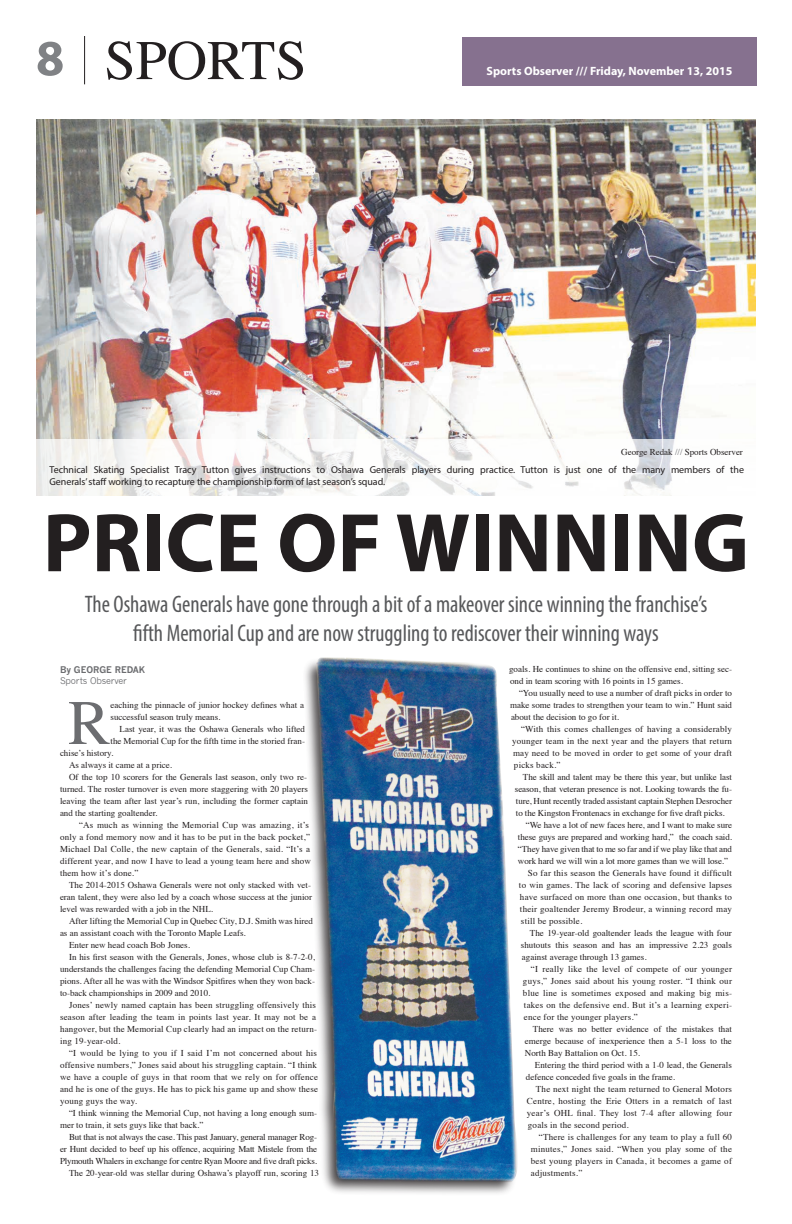
<style>
.page{position:relative;width:792px;height:1224px;background:#fff}
.page>*{position:absolute;margin:0;border:0;box-sizing:border-box;transform-origin:0 0}
.t1{font:700 84px "Myriad Pro";color:#231f20}
.t2{font:63.4px "Times";color:#6c6d70}
.t3{font:56px "Times";color:#231f20}
.t4{font:condensed 24px/28.8px "Myriad Pro";color:#57585a;text-align:center;scale:.95 1}
.t5{font:700 12px "Myriad Pro";color:#fff}
.t6{font:10px/12px "Myriad Pro";letter-spacing:-.005em;color:#231f20}
.t7{font:9px "Times";color:#231f20}
.t8{font:9px "Times";letter-spacing:.02em;color:#231f20}
.t9{font:9px "Times";letter-spacing:-.02em;color:#231f20}
.t10{font:9px/10.8px "News Gothic";letter-spacing:-.02em;color:#6c6d70}
.s1{font-family:"Myriad Pro";font-weight:700;font-size:51px;color:#808285}
.s2{color:#6c6d70}
.s3{font-weight:700}
</style>
<div class="page">
<div style="left:462px;top:37px;width:295px;height:48px;background:#86718f"></div>
<hr style="left:84px;top:36px;width:1px;height:48px;background:#231f20">
<img style="left:36px;top:120px;width:720px;height:319px">
<div style="left:302px;top:657px;width:216px;height:541px;background:#231f20;opacity:.8"></div>
<img style="left:313px;top:657px;width:205px;height:532px">
<svg style="left:36px;top:439px;width:639px;height:57px"></svg>
<p class="t3" style="left:36px;top:8px;width:272px"><span class="s1">8</span> SPORTS</p>
<p class="t5" style="left:487px;top:63px;width:247px">Sports Observer /// Friday, November 13, 2015</p>
<p class="t7" style="left:621px;top:443px;width:123px">George Redak <span class="s2">///</span> Sports Observer</p>
<p class="t6" style="left:50px;top:464px;width:696px">Technical Skating Specialist Tracy Tutton gives instructions to Oshawa Generals players during practice. Tutton is just one of the many members of the<br>Generals’ staff working to recapture the championship form of last season’s squad.</p>
<p class="t1" style="left:43px;top:488px;width:708px">PRICE OF WINNING</p>
<p class="t4" style="left:85px;top:589px;width:657px">The Oshawa Generals have gone through a bit of a makeover since winning the franchise’s fifth Memorial Cup and are now struggling to rediscover their winning ways</p>
<p class="t10" style="left:60px;top:664px;width:87px"><span class="s3">By GEORGE REDAK<br></span>Sports Observer</p>
<p class="t2" style="left:68px;top:663px;width:44px">R</p>
<p class="t7" style="left:111px;top:697px;width:195px">eaching the pinnacle of junior hockey defines what a</p>
<p class="t7" style="left:111px;top:709px;width:111px">successful season truly means.</p>
<p class="t7" style="left:120px;top:721px;width:187px">Last year, it was the Oshawa Generals who lifted</p>
<p class="t7" style="left:111px;top:733px;width:196px">the Memorial Cup for the fifth time in the storied fran-</p>
<p class="t7" style="left:60px;top:745px;width:55px">chise’s history.</p>
<p class="t7" style="left:69px;top:757px;width:105px">As always it came at a price.</p>
<p class="t7" style="left:69px;top:769px;width:240px">Of the top 10 scorers for the Generals last season, only two re-</p>
<p class="t7" style="left:60px;top:781px;width:250px">turned. The roster turnover is even more staggering with 20 players</p>
<p class="t7" style="left:60px;top:793px;width:250px">leaving the team after last year’s run, including the former captain</p>
<p class="t7" style="left:60px;top:805px;width:99px">and the starting goaltender.</p>
<p class="t8" style="left:79px;top:817px;width:231px">“As much as winning the Memorial Cup was amazing, it’s</p>
<p class="t8" style="left:60px;top:829px;width:252px">only a fond memory now and it has to be put in the back pocket,”</p>
<p class="t8" style="left:60px;top:841px;width:252px">Michael Dal Colle, the new captain of the Generals, said. “It’s a</p>
<p class="t8" style="left:60px;top:853px;width:253px">different year, and now I have to lead a young team here and show</p>
<p class="t8" style="left:60px;top:865px;width:80px">them how it’s done.”</p>
<p class="t7" style="left:69px;top:877px;width:244px">The 2014-2015 Oshawa Generals were not only stacked with vet-</p>
<p class="t7" style="left:60px;top:889px;width:254px">eran talent, they were also led by a coach whose success at the junior</p>
<p class="t7" style="left:60px;top:901px;width:155px">level was rewarded with a job in the NHL.</p>
<p class="t7" style="left:69px;top:913px;width:245px">After lifting the Memorial Cup in Quebec City, D.J. Smith was hired</p>
<p class="t7" style="left:60px;top:925px;width:187px">as an assistant coach with the Toronto Maple Leafs.</p>
<p class="t7" style="left:69px;top:937px;width:122px">Enter new head coach Bob Jones.</p>
<p class="t7" style="left:69px;top:948px;width:247px">In his first season with the Generals, Jones, whose club is 8-7-2-0,</p>
<p class="t7" style="left:60px;top:960px;width:257px">understands the challenges facing the defending Memorial Cup Cham-</p>
<p class="t7" style="left:60px;top:972px;width:257px">pions. After all he was with the Windsor Spitfires when they won back-</p>
<p class="t7" style="left:60px;top:984px;width:152px">to-back championships in 2009 and 2010.</p>
<p class="t8" style="left:69px;top:996px;width:249px">Jones’ newly named captain has been struggling offensively this</p>
<p class="t8" style="left:60px;top:1008px;width:258px">season after leading the team in points last year. It may not be a</p>
<p class="t8" style="left:60px;top:1020px;width:259px">hangover, but the Memorial Cup clearly had an impact on the return-</p>
<p class="t8" style="left:60px;top:1032px;width:62px">ing 19-year-old.</p>
<p class="t8" style="left:69px;top:1044px;width:250px">“I would be lying to you if I said I’m not concerned about his</p>
<p class="t8" style="left:60px;top:1056px;width:259px">offensive numbers,” Jones said about his struggling captain. “I think</p>
<p class="t8" style="left:60px;top:1068px;width:260px">we have a couple of guys in that room that we rely on for offence</p>
<p class="t8" style="left:60px;top:1080px;width:260px">and he is one of the guys. He has to pick his game up and show these</p>
<p class="t8" style="left:60px;top:1092px;width:79px">young guys the way.</p>
<p class="t7" style="left:69px;top:1104px;width:250px">“I think winning the Memorial Cup, not having a long enough sum-</p>
<p class="t7" style="left:60px;top:1116px;width:145px">mer to train, it sets guys like that back.”</p>
<p class="t9" style="left:69px;top:1128px;width:250px">But that is not always the case. This past January, general manager Rog-</p>
<p class="t9" style="left:60px;top:1140px;width:259px">er Hunt decided to beef up his offence, acquiring Matt Mistele from the</p>
<p class="t9" style="left:60px;top:1152px;width:259px">Plymouth Whalers in exchange for centre Ryan Moore and five draft picks.</p>
<p class="t7" style="left:69px;top:1164px;width:252px">The 20-year-old was stellar during Oshawa’s playoff run, scoring 13</p>
<p class="t7" style="left:509px;top:660px;width:225px">goals. He continues to shine on the offensive end, sitting sec-</p>
<p class="t7" style="left:510px;top:672px;width:174px">ond in team scoring with 16 points in 15 games.</p>
<p class="t7" style="left:519px;top:684px;width:215px">“You usually need to use a number of draft picks in order to</p>
<p class="t7" style="left:510px;top:696px;width:224px">make some trades to strengthen your team to win.” Hunt said</p>
<p class="t7" style="left:511px;top:708px;width:110px">about the decision to go for it.</p>
<p class="t8" style="left:521px;top:720px;width:213px">“With this comes challenges of having a considerably</p>
<p class="t8" style="left:512px;top:732px;width:222px">younger team in the next year and the players that return</p>
<p class="t8" style="left:513px;top:744px;width:221px">may need to be moved in order to get some of your draft</p>
<p class="t8" style="left:514px;top:756px;width:48px">picks back.”</p>
<p class="t7" style="left:523px;top:768px;width:211px">The skill and talent may be there this year, but unlike last</p>
<p class="t7" style="left:515px;top:780px;width:219px">season, that veteran presence is not. Looking towards the fu-</p>
<p class="t7" style="left:516px;top:792px;width:218px">ture, Hunt recently traded assistant captain Stephen Desrocher</p>
<p class="t7" style="left:516px;top:804px;width:210px">to the Kingston Frontenacs in exchange for five draft picks.</p>
<p class="t7" style="left:526px;top:816px;width:208px">“We have a lot of new faces here, and I want to make sure</p>
<p class="t7" style="left:518px;top:828px;width:216px">these guys are prepared and working hard,” the coach said.</p>
<p class="t7" style="left:518px;top:840px;width:216px">“They have given that to me so far and if we play like that and</p>
<p class="t7" style="left:518px;top:852px;width:212px">work hard we will win a lot more games than we will lose.”</p>
<p class="t8" style="left:528px;top:864px;width:206px">So far this season the Generals have found it difficult</p>
<p class="t8" style="left:519px;top:876px;width:215px">to win games. The lack of scoring and defensive lapses</p>
<p class="t8" style="left:520px;top:888px;width:214px">have surfaced on more than one occasion, but thanks to</p>
<p class="t8" style="left:520px;top:900px;width:214px">their goaltender Jeremy Brodeur, a winning record may</p>
<p class="t8" style="left:521px;top:912px;width:63px">still be possible.</p>
<p class="t7" style="left:530px;top:924px;width:204px">The 19-year-old goaltender leads the league with four</p>
<p class="t7" style="left:521px;top:936px;width:213px">shutouts this season and has an impressive 2.23 goals</p>
<p class="t7" style="left:522px;top:948px;width:126px">against average through 13 games.</p>
<p class="t8" style="left:531px;top:960px;width:203px">“I really like the level of compete of our younger</p>
<p class="t8" style="left:523px;top:972px;width:211px">guys,” Jones said about his young roster. “I think our</p>
<p class="t8" style="left:523px;top:984px;width:211px">blue line is sometimes exposed and making big mis-</p>
<p class="t8" style="left:524px;top:996px;width:210px">takes on the defensive end. But it’s a learning experi-</p>
<p class="t8" style="left:524px;top:1008px;width:115px">ence for the younger players.”</p>
<p class="t7" style="left:533px;top:1020px;width:201px">There was no better evidence of the mistakes that</p>
<p class="t7" style="left:525px;top:1032px;width:209px">emerge because of inexperience then a 5-1 loss to the</p>
<p class="t7" style="left:525px;top:1044px;width:117px">North Bay Battalion on Oct. 15.</p>
<p class="t7" style="left:535px;top:1056px;width:199px">Entering the third period with a 1-0 lead, the Generals</p>
<p class="t7" style="left:526px;top:1068px;width:151px">defence conceded five goals in the frame.</p>
<p class="t8" style="left:536px;top:1080px;width:198px">The next night the team returned to General Motors</p>
<p class="t8" style="left:527px;top:1092px;width:207px">Centre, hosting the Erie Otters in a rematch of last</p>
<p class="t8" style="left:527px;top:1104px;width:207px">year’s OHL final. They lost 7-4 after allowing four</p>
<p class="t8" style="left:528px;top:1116px;width:102px">goals in the second period.</p>
<p class="t8" style="left:539px;top:1128px;width:195px">“There is challenges for any team to play a full 60</p>
<p class="t8" style="left:531px;top:1140px;width:203px">minutes,” Jones said. “When you play some of the</p>
<p class="t8" style="left:531px;top:1152px;width:203px">best young players in Canada, it becomes a game of</p>
<p class="t8" style="left:531px;top:1164px;width:53px">adjustments.”</p>
</div>
